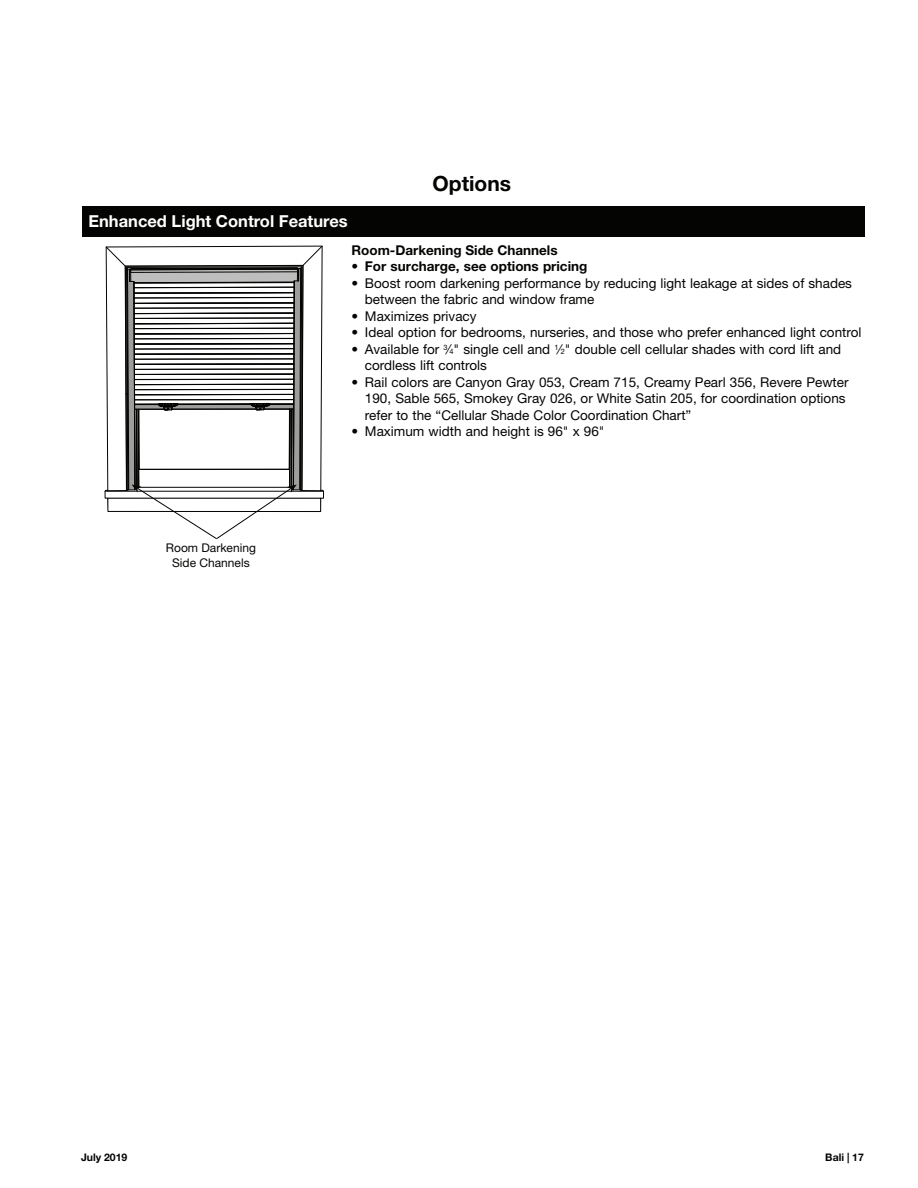
<style>
.page{position:relative;width:918px;height:1188px;background:#fff}
.page>*{position:absolute;margin:0;border:0;box-sizing:border-box;transform-origin:0 0}
.t1{font:700 21px "Helvetica Neue LT Std";color:#040503}
.t2{font:700 16.5px "Helvetica Neue LT Std";color:#fff}
.t3{font:13.5px/16.5px "Helvetica Neue LT Std";color:#040503}
.t4{font:700 13.5px "Helvetica Neue LT Std";color:#040503}
.t5{font:12px/15px "Helvetica Neue LT Std";color:#040503;text-align:center}
.t6{font:700 10.5px "Helvetica Neue LT Std";color:#040503}
.s1{font-weight:400}
.s2{font-size:7.35px}
</style>
<div class="page">
<div style="left:82px;top:206px;width:784px;height:30px;background:#040503"></div>
<svg style="left:104px;top:245px;width:220px;height:295px"></svg>
<p class="t2" style="left:89px;top:215px;width:261px">Enhanced Light Control Features</p>
<h1 class="t1" style="left:433px;top:176px;width:80px">Options</h1>
<p class="t5" style="left:166px;top:541px;width:92px">Room Darkening<br>Side Channels</p>
<p class="t4" style="left:351px;top:245px;width:208px">Room-Darkening Side Channels</p>
<p class="t4" style="left:351px;top:262px;width:237px"><span class="s1">•</span> For surcharge, see options pricing</p>
<p class="t3" style="left:365px;top:277px;width:489px;text-indent:-14px">• Boost room darkening performance by reducing light leakage at sides of shades between the fabric and window frame</p>
<p class="t3" style="left:351px;top:310px;width:127px">• Maximizes privacy</p>
<p class="t3" style="left:351px;top:326px;width:512px">• Ideal option for bedrooms, nurseries, and those who prefer enhanced light control</p>
<p class="t3" style="left:365px;top:343px;width:478px;text-indent:-13px">• Available for <sup>3</sup>⁄<span class="s2">4</span>" single cell and <sup>1</sup>⁄<span class="s2">2</span>" double cell cellular shades with cord lift and cordless lift controls</p>
<p class="t3" style="left:365px;top:376px;width:485px;text-indent:-14px">• Rail colors are Canyon Gray 053, Cream 715, Creamy Pearl 356, Revere Pewter<br>190, Sable 565, Smokey Gray 026, or White Satin 205, for coordination options refer to the “Cellular Shade Color Coordination Chart”</p>
<p class="t3" style="left:351px;top:425px;width:255px">• Maximum width and height is 96" x 96"</p>
<p class="t6" style="left:81px;top:1154px;width:48px">July 2019</p>
<p class="t6" style="left:825px;top:1154px;width:40px">Bali | 17</p>
</div>
